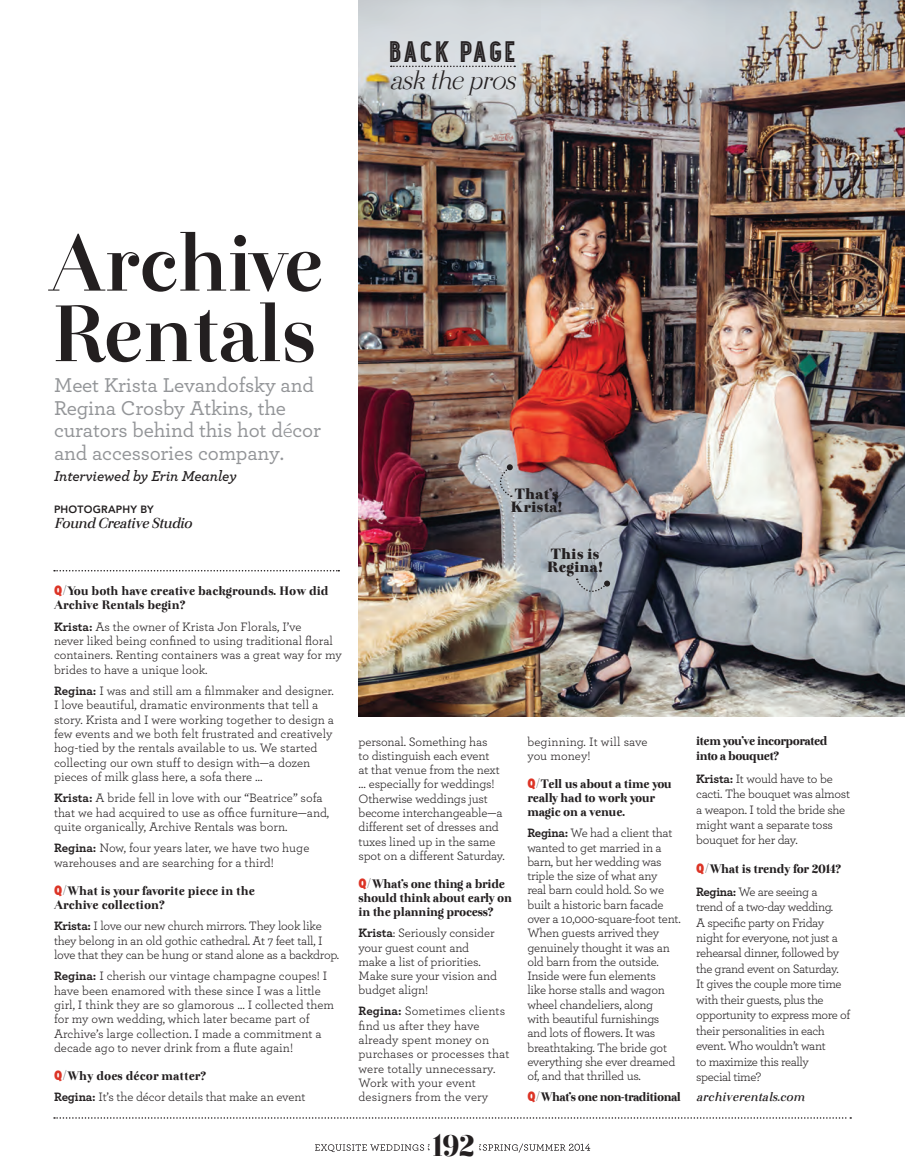
<style>
.page{position:relative;width:905px;height:1175px;background:#fff}
.page>*{position:absolute;margin:0;border:0;box-sizing:border-box;transform-origin:0 0}
.t1{font:700 83.55px/70.5px "Otama Display";letter-spacing:-.01em;color:#231f20}
.t2{font:900 31.5px "Otama Display";color:#231f20}
.t3{font:30.9px "Station No.One";letter-spacing:.05em;color:#231f20}
.t4{font:italic 300 26.55px "Otama Display";letter-spacing:-.025em;color:#231f20}
.t5{font:500 21px/22.5px "Archer";letter-spacing:-.01em;color:#939598}
.t6{font:900 15.45px/12.8px "Otama";color:#231f20}
.t7{font:italic 600 15px "Archer";letter-spacing:-.01em;color:#231f20}
.t8{font:italic 600 15px "Otama";letter-spacing:-.04em;color:#231f20}
.t9{font:12.75px/14.2px "Archer";letter-spacing:-.01em;color:#231f20}
.t10{font:12.75px/15.5px "Archer";letter-spacing:-.03em;color:#231f20}
.t11{font:12.75px/14.2px "Archer";letter-spacing:.01em;color:#231f20}
.t12{font:900 12.75px/14.2px "Otama";letter-spacing:-.02em;color:#231f20}
.t13{font:900 12.75px/14.4px "Otama";color:#231f20}
.t14{font:900 12.75px/15.5px "Otama";letter-spacing:-.04em;color:#231f20}
.t15{font:900 12.75px "Otama";letter-spacing:-.045em;color:#231f20}
.t16{font:italic 600 12.75px "Otama";color:#231f20}
.t17{font:800 10.5px "Avenir";letter-spacing:.02em;color:#231f20}
.s1{font-weight:400}
.s2{font-family:"Futura";font-weight:800;font-stretch:condensed;color:#dc3426}
.s3{font-size:15px;color:#57585a}
.s4{font-weight:700}
</style>
<div class="page">
<svg style="left:315px;top:1144px;width:114px;height:8px"></svg>
<svg style="left:479px;top:1143px;width:111px;height:9px"></svg>
<img style="left:358px;top:0;width:546px;height:716px">
<svg style="left:391px;top:66px;width:124px;height:1px"></svg>
<svg style="left:54px;top:1117px;width:797px;height:1px"></svg>
<svg style="left:54px;top:570px;width:285px;height:1px"></svg>
<svg style="left:576px;top:578px;width:32px;height:20px"></svg>
<div style="left:604px;top:580px;width:6px;height:7px;background:#231f20;border-radius:50%"></div>
<svg style="left:493px;top:466px;width:18px;height:31px"></svg>
<div style="left:506px;top:464px;width:7px;height:6px;background:#231f20;border-radius:50%"></div>
<h3 class="t3" style="left:389px;top:33px;width:129px">BACK PAGE</h3>
<h3 class="t4" style="left:389px;top:70px;width:127px">ask the pros</h3>
<h1 class="t1" style="left:48px;top:237px;width:277px">Archive<br>Rentals</h1>
<h3 class="t5" style="left:54px;top:376px;width:268px">Meet Krista Levandofsky and<br>Regina Crosby Atkins, the curators behind this hot d<span class="s1">é</span>cor and accessories company.</h3>
<p class="t7" style="left:54px;top:470px;width:184px">Interviewed by Erin Meanley</p>
<p class="t17" style="left:54px;top:505px;width:101px">PHOTOGRAPHY BY</p>
<p class="t8" style="left:54px;top:516px;width:139px">Found Creative Studio</p>
<p class="t13" style="left:54px;top:584px;width:276px"><span class="s2">Q</span><span class="s3">/</span>You both have creative backgrounds. How did<br>Archive Rentals begin?</p>
<p class="t9" style="left:54px;top:620px;width:289px"><span class="s4">Krista:</span> As the owner of Krista Jon Florals, I’ve<br>never liked being confined to using traditional floral containers. Renting containers was a great way for my brides to have a unique look.</p>
<p class="t9" style="left:54px;top:684px;width:281px"><span class="s4">Regina:</span> I was and still am a filmmaker and designer.<br>I love beautiful, dramatic environments that tell a story. Krista and I were working together to design a few events and we both felt frustrated and creatively hog-tied by the rentals available to us. We started collecting our own stuff to design with—a dozen pieces of milk glass here, a sofa there …</p>
<p class="t9" style="left:54px;top:791px;width:277px"><span class="s4">Krista:</span> A bride fell in love with our “Beatrice” sofa that we had acquired to use as office furniture—and, quite organically, Archive Rentals was born.</p>
<p class="t9" style="left:54px;top:841px;width:257px"><span class="s4">Regina:</span> Now, four years later, we have two huge warehouses and are searching for a third!</p>
<p class="t13" style="left:54px;top:884px;width:202px"><span class="s2">Q</span><span class="s3">/</span>What is your favorite piece in the<br>Archive collection?</p>
<p class="t9" style="left:54px;top:919px;width:287px"><span class="s4">Krista:</span> I love our new church mirrors. They look like they belong in an old gothic cathedral. At 7 feet tall, I love that they can be hung or stand alone as a backdrop.</p>
<p class="t9" style="left:54px;top:969px;width:282px"><span class="s4">Regina:</span> I cherish our vintage champagne coupes! I have been enamored with these since I was a little girl, I think they are so glamorous … I collected them for my own wedding, which later became part of Archive’s large collection. I made a commitment a decade ago to never drink from a flute again!</p>
<p class="t13" style="left:54px;top:1069px;width:154px"><span class="s2">Q</span><span class="s3">/</span>Why does décor matter?</p>
<p class="t9" style="left:54px;top:1090px;width:253px"><span class="s4">Regina:</span> It’s the décor details that make an event</p>
<p class="t6" style="left:510px;top:489px;width:53px">That’s<br>Krista!</p>
<p class="t6" style="left:547px;top:549px;width:57px">This is<br>Regina!</p>
<p class="t9" style="left:358px;top:735px;width:148px">personal. Something has<br>to distinguish each event<br>at that venue from the next … especially for weddings!<br>Otherwise weddings just become interchangeable—a different set of dresses and tuxes lined up in the same spot on a different Saturday.</p>
<p class="t12" style="left:358px;top:877px;width:155px"><span class="s2">Q</span><span class="s3">/</span>What’s one thing a bride should think about early on in the planning process?</p>
<p class="t9" style="left:358px;top:926px;width:140px"><span class="s4">Krista</span>: Seriously consider your guest count and make a list of priorities.<br>Make sure your vision and budget align!</p>
<p class="t11" style="left:358px;top:1004px;width:152px"><span class="s4">Regina:</span> Sometimes clients find us after they have already spent money on purchases or processes that were totally unnecessary.<br>Work with your event designers from the very</p>
<h2 class="t2" style="left:432px;top:1133px;width:44px">192</h2>
<p class="t11" style="left:527px;top:735px;width:122px">beginning. It will save you money!</p>
<p class="t12" style="left:527px;top:777px;width:146px"><span class="s2">Q</span><span class="s3">/</span>Tell us about a time you really had to work your magic on a venue.</p>
<p class="t9" style="left:527px;top:826px;width:155px"><span class="s4">Regina:</span> We had a client that wanted to get married in a barn, but her wedding was triple the size of what any<br>real barn could hold. So we built a historic barn facade over a 10,000-square-foot tent.<br>When guests arrived they genuinely thought it was an old barn from the outside.<br>Inside were fun elements<br>like horse stalls and wagon wheel chandeliers, along<br>with beautiful furnishings and lots of flowers. It was breathtaking. The bride got everything she ever dreamed of, and that thrilled us.</p>
<p class="t15" style="left:527px;top:1091px;width:155px"><span class="s2">Q</span><span class="s3">/</span>What’s one non-traditional</p>
<p class="t14" style="left:696px;top:734px;width:133px">item you’ve incorporated into a bouquet?</p>
<p class="t9" style="left:696px;top:771px;width:155px;line-height:15.5px"><span class="s4">Krista:</span> It would have to be cacti. The bouquet was almost a weapon. I told the bride she might want a separate toss bouquet for her day.</p>
<p class="t12" style="left:696px;top:863px;width:147px"><span class="s2">Q</span><span class="s3">/</span>What is trendy for 2014?</p>
<p class="t10" style="left:696px;top:884px;width:156px"><span class="s4">Regina:</span> We are seeing a<br>trend of a two-day wedding.<br>A specific party on Friday night for everyone, not just a rehearsal dinner, followed by the grand event on Saturday.<br>It gives the couple more time with their guests, plus the opportunity to express more of their personalities in each event. Who wouldn’t want<br>to maximize this really<br>special time?</p>
<p class="t16" style="left:696px;top:1091px;width:110px">archiverentals.com</p>
</div>
